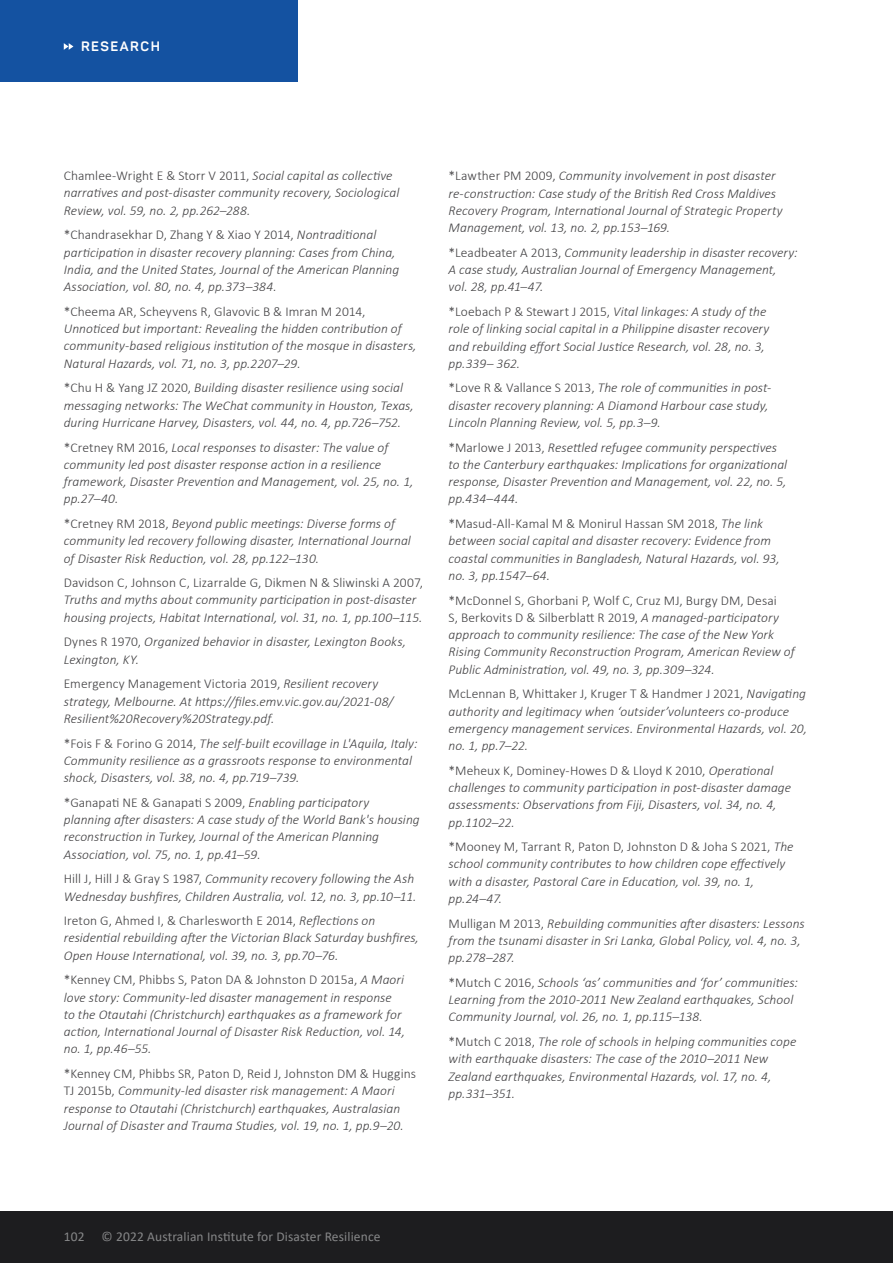
<style>
.page{position:relative;width:893px;height:1263px;background:#fff}
.page>*{position:absolute;margin:0;border:0;box-sizing:border-box;transform-origin:0 0}
.t1{font:italic 300 13.5px/17.2px "Calibri";letter-spacing:.005em;color:#414042}
.t2{font:300 13.5px "Calibri";letter-spacing:.005em;color:#414042}
.t3{font:13.5px "Calibri";letter-spacing:.01em;color:#868788}
.t4{font:700 13.5px "Panton";letter-spacing:.11em;color:#fff}
.s1{font-style:normal}
</style>
<div class="page">
<div style="left:0;top:0;width:298px;height:81px;background:#1452a1"></div>
<svg style="left:64px;top:43px;width:9px;height:7px"></svg>
<div style="left:0;top:1212px;width:893px;height:51px;background:#1d1d1f"></div>
<p class="t4" style="left:81px;top:38px;width:80px">RESEARCH</p>
<p class="t1" style="left:64px;top:167px;width:337px"><span class="s1">Chamlee-Wright E &amp; Storr V 2011,</span> Social capital as collective narratives and post-disaster community recovery, Sociological<br>Review, vol. 59, no. 2, pp.262–288.</p>
<p class="t1" style="left:64px;top:226px;width:337px"><span class="s1">*Chandrasekhar D, Zhang Y &amp; Xiao Y 2014,</span> Nontraditional participation in disaster recovery planning: Cases from China, India, and the United States, Journal of the American Planning Association, vol. 80, no. 4, pp.373–384.</p>
<p class="t2" style="left:64px;top:303px;width:303px">*Cheema AR, Scheyvens R, Glavovic B &amp; Imran M 2014,</p>
<p class="t1" style="left:64px;top:320px;width:354px">Unnoticed but important: Revealing the hidden contribution of community-based religious institution of the mosque in disasters,<br>Natural Hazards, vol. 71, no. 3, pp.2207–29.</p>
<p class="t1" style="left:64px;top:379px;width:352px"><span class="s1">*Chu H &amp; Yang JZ 2020,</span> Building disaster resilience using social messaging networks: The WeChat community in Houston, Texas, during Hurricane Harvey, Disasters, vol. 44, no. 4, pp.726–752.</p>
<p class="t1" style="left:64px;top:438px;width:351px"><span class="s1">*Cretney RM 2016,</span> Local responses to disaster: The value of community led post disaster response action in a resilience framework, Disaster Prevention and Management, vol. 25, no. 1, pp.27–40.</p>
<p class="t1" style="left:64px;top:515px;width:349px"><span class="s1">*Cretney RM 2018,</span> Beyond public meetings: Diverse forms of community led recovery following disaster, International Journal of Disaster Risk Reduction, vol. 28, pp.122–130.</p>
<p class="t2" style="left:64px;top:574px;width:361px">Davidson C, Johnson C, Lizarralde G, Dikmen N &amp; Sliwinski A 2007,</p>
<p class="t1" style="left:64px;top:591px;width:360px">Truths and myths about community participation in post-disaster housing projects, Habitat International, vol. 31, no. 1, pp.100–115.</p>
<p class="t1" style="left:64px;top:633px;width:344px"><span class="s1">Dynes R 1970,</span> Organized behavior in disaster, Lexington Books,<br>Lexington, KY.</p>
<p class="t1" style="left:64px;top:675px;width:331px"><span class="s1">Emergency Management Victoria 2019,</span> Resilient recovery strategy, Melbourne. At https://files.emv.vic.gov.au/2021-08/<br>Resilient%20Recovery%20Strategy.pdf.</p>
<p class="t1" style="left:64px;top:734px;width:355px"><span class="s1">*Fois F &amp; Forino G 2014,</span> The self-built ecovillage in L'Aquila, Italy:<br>Community resilience as a grassroots response to environmental shock, Disasters, vol. 38, no. 4, pp.719–739.</p>
<p class="t1" style="left:64px;top:793px;width:357px"><span class="s1">*Ganapati NE &amp; Ganapati S 2009,</span> Enabling participatory planning after disasters: A case study of the World Bank's housing reconstruction in Turkey, Journal of the American Planning Association, vol. 75, no. 1, pp.41–59.</p>
<p class="t1" style="left:64px;top:870px;width:354px"><span class="s1">Hill J, Hill J &amp; Gray S 1987,</span> Community recovery following the Ash<br>Wednesday bushfires, Children Australia, vol. 12, no. 3, pp.10–11.</p>
<p class="t1" style="left:64px;top:912px;width:357px"><span class="s1">Ireton G, Ahmed I, &amp; Charlesworth E 2014,</span> Reflections on residential rebuilding after the Victorian Black Saturday bushfires,<br>Open House International, vol. 39, no. 3, pp.70–76.</p>
<p class="t1" style="left:64px;top:971px;width:343px"><span class="s1">*Kenney CM, Phibbs S, Paton DA &amp; Johnston D 2015a,</span> A Maori love story: Community-led disaster management in response to the Otautahi (Christchurch) earthquakes as a framework for action, International Journal of Disaster Risk Reduction, vol. 14, no. 1, pp.46–55.</p>
<p class="t1" style="left:64px;top:1065px;width:354px"><span class="s1">*Kenney CM, Phibbs SR, Paton D, Reid J, Johnston DM &amp; Huggins TJ 2015b,</span> Community-led disaster risk management: A Maori response to Otautahi (Christchurch) earthquakes, Australasian Journal of Disaster and Trauma Studies, vol. 19, no. 1, pp.9–20.</p>
<p class="t1" style="left:449px;top:167px;width:336px"><span class="s1">*Lawther PM 2009,</span> Community involvement in post disaster re-construction: Case study of the British Red Cross Maldives Recovery Program, International Journal of Strategic Property Management, vol. 13, no. 2, pp.153–169.</p>
<p class="t1" style="left:449px;top:244px;width:351px"><span class="s1">*Leadbeater A 2013,</span> Community leadership in disaster recovery:<br>A case study, Australian Journal of Emergency Management, vol. 28, pp.41–47.</p>
<p class="t1" style="left:449px;top:303px;width:322px"><span class="s1">*Loebach P &amp; Stewart J 2015,</span> Vital linkages: A study of the role of linking social capital in a Philippine disaster recovery and rebuilding effort Social Justice Research, vol. 28, no. 3, pp.339– 362.</p>
<p class="t1" style="left:449px;top:379px;width:324px"><span class="s1">*Love R &amp; Vallance S 2013,</span> The role of communities in post&shy;disaster recovery planning: A Diamond Harbour case study,<br>Lincoln Planning Review, vol. 5, pp.3–9.</p>
<p class="t1" style="left:449px;top:438px;width:340px"><span class="s1">*Marlowe J 2013,</span> Resettled refugee community perspectives to the Canterbury earthquakes: Implications for organizational response, Disaster Prevention and Management, vol. 22, no. 5, pp.434–444.</p>
<p class="t1" style="left:449px;top:515px;width:333px"><span class="s1">*Masud-All-Kamal M &amp; Monirul Hassan SM 2018,</span> The link between social capital and disaster recovery: Evidence from coastal communities in Bangladesh, Natural Hazards, vol. 93, no. 3, pp.1547–64.</p>
<p class="t1" style="left:449px;top:591px;width:348px"><span class="s1">*McDonnel S, Ghorbani P, Wolf C, Cruz MJ, Burgy DM, Desai<br>S, Berkovits D &amp; Silberblatt R 2019,</span> A managed-participatory approach to community resilience: The case of the New York Rising Community Reconstruction Program, American Review of Public Administration, vol. 49, no. 3, pp.309–324.</p>
<p class="t1" style="left:449px;top:685px;width:360px"><span class="s1">McLennan B, Whittaker J, Kruger T &amp; Handmer J 2021,</span> Navigating authority and legitimacy when ‘outsider’volunteers co-produce emergency management services. Environmental Hazards, vol. 20, no. 1, pp.7–22.</p>
<p class="t1" style="left:449px;top:761px;width:344px"><span class="s1">*Meheux K, Dominey-Howes D &amp; Lloyd K 2010,</span> Operational challenges to community participation in post-disaster damage assessments: Observations from Fiji, Disasters, vol. 34, no. 4, pp.1102–22.</p>
<p class="t1" style="left:449px;top:838px;width:346px"><span class="s1">*Mooney M, Tarrant R, Paton D, Johnston D &amp; Joha S 2021,</span> The school community contributes to how children cope effectively with a disaster, Pastoral Care in Education, vol. 39, no. 1, pp.24–47.</p>
<p class="t1" style="left:449px;top:914px;width:358px"><span class="s1">Mulligan M 2013,</span> Rebuilding communities after disasters: Lessons from the tsunami disaster in Sri Lanka, Global Policy, vol. 4, no. 3, pp.278–287.</p>
<p class="t1" style="left:449px;top:974px;width:351px"><span class="s1">*Mutch C 2016,</span> Schools ‘as’ communities and ‘for’ communities:<br>Learning from the 2010-2011 New Zealand earthquakes, School<br>Community Journal, vol. 26, no. 1, pp.115–138.</p>
<p class="t1" style="left:449px;top:1033px;width:349px"><span class="s1">*Mutch C 2018,</span> The role of schools in helping communities cope with earthquake disasters: The case of the 2010–2011 New Zealand earthquakes, Environmental Hazards, vol. 17, no. 4, pp.331–351.</p>
<p class="t3" style="left:64px;top:1227px;width:22px">102</p>
<p class="t3" style="left:102px;top:1227px;width:280px">© 2022 Australian Institute for Disaster Resilience</p>
</div>
